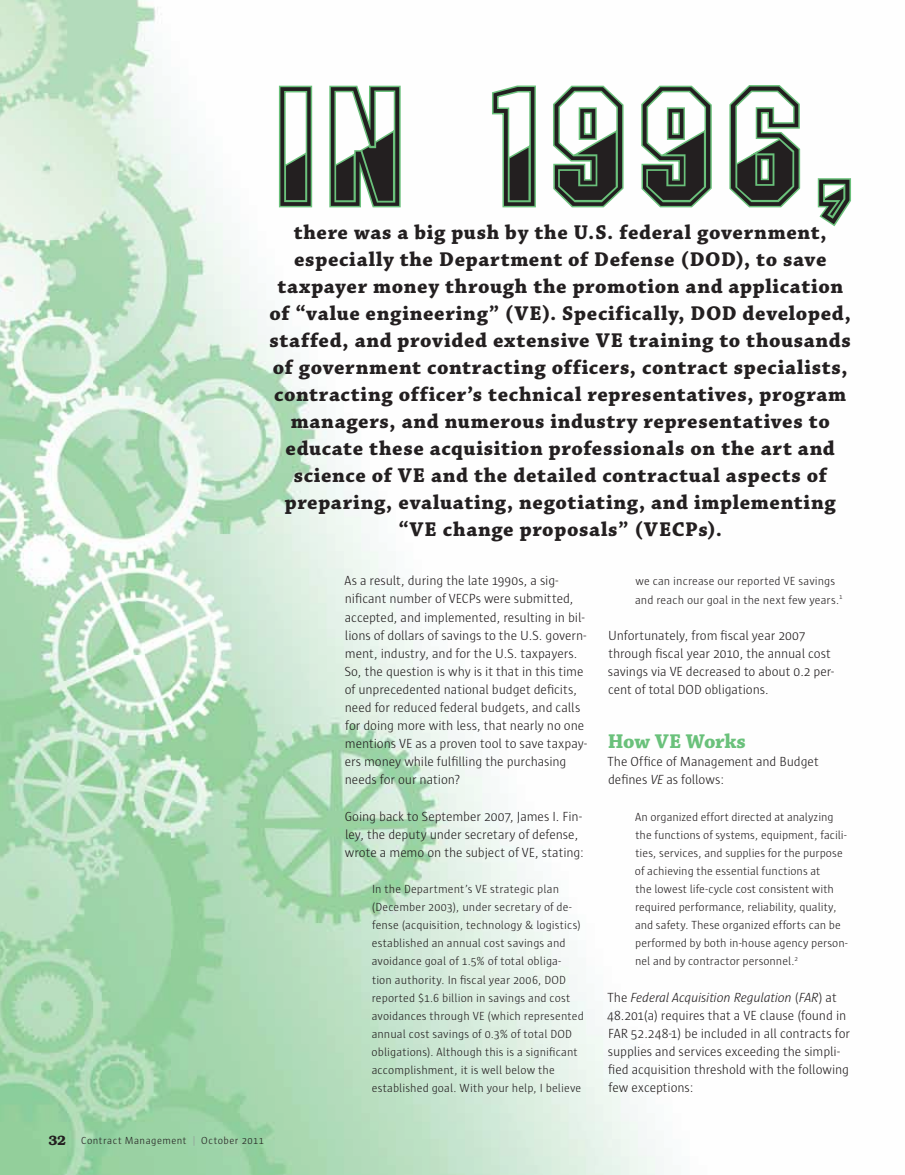
<style>
.page{position:relative;width:905px;height:1175px;background:#fff}
.page>*{position:absolute;margin:0;border:0;box-sizing:border-box;transform-origin:0 0}
.t1{font:160.5px "Gunmetal";color:#231f20}
.t2{font:700 21px/27px "Chaparral Pro";letter-spacing:.03em;color:#231f20}
.t3{font:700 21px "Chaparral Pro";letter-spacing:-.01em;color:#6ac17b}
.t4{font:300 13.5px/18.1px "Sun";letter-spacing:-.005em;color:#231f20}
.t5{font:300 12px/18.1px "Sun";letter-spacing:.005em;color:#231f20}
.t6{font:300 10.5px "Sun";letter-spacing:.045em;color:#231f20}
.s1{font-family:"Bookman";font-weight:600;font-size:13.5px}
.s2{color:#939598}
.s3{font-style:italic}
</style>
<div class="page">
<img style="left:0;top:0;width:664px;height:1174px">
<svg style="left:277px;top:84px;width:37px;height:125px"></svg>
<svg style="left:328px;top:84px;width:74px;height:125px"></svg>
<svg style="left:490px;top:84px;width:47px;height:125px"></svg>
<svg style="left:551px;top:83px;width:74px;height:126px"></svg>
<svg style="left:639px;top:83px;width:73px;height:126px"></svg>
<svg style="left:729px;top:85px;width:72px;height:123px"></svg>
<svg style="left:817px;top:178px;width:34px;height:49px"></svg>
<h1 class="t1" style="left:280px;top:75px;width:572px">In 1996,</h1>
<h2 class="t2" style="left:294px;top:220px;width:534px">there was a big push by the U.S. federal government, especially the Department of Defense (DOD</h2>
<h2 class="t2" style="left:735px;top:247px;width:92px">), to save</h2>
<h2 class="t2" style="left:277px;top:274px;width:567px">taxpayer money through the promotion and application</h2>
<h2 class="t2" style="left:269px;top:301px;width:437px">of “value engineering” (VE). Specifically, DOD</h2>
<h2 class="t2" style="left:742px;top:301px;width:110px">developed,</h2>
<h2 class="t2" style="left:269px;top:328px;width:583px">staffed, and provided extensive VE training to thousands</h2>
<h2 class="t2" style="left:273px;top:355px;width:576px">of government contracting officers, contract specialists,</h2>
<h2 class="t2" style="left:274px;top:382px;width:573px">contracting officer’s technical representatives, program</h2>
<h2 class="t2" style="left:291px;top:409px;width:540px">managers, and numerous industry representatives to</h2>
<h2 class="t2" style="left:285px;top:436px;width:551px">educate these acquisition professionals on the art and</h2>
<h2 class="t2" style="left:294px;top:463px;width:534px">science of VE and the detailed contractual aspects of</h2>
<h2 class="t2" style="left:285px;top:490px;width:552px">preparing, evaluating, negotiating, and implementing</h2>
<h2 class="t2" style="left:398px;top:517px;width:325px">“VE change proposals” (VECPs).</h2>
<p class="t6" style="left:48px;top:1134px;width:217px"><span class="s1">32</span> Contract Management <span class="s2">|</span> October 2011</p>
<p class="t4" style="left:344px;top:572px;width:244px">As a result, during the late 1990s, a sig&shy;nificant number of VECPs were submitted, accepted, and implemented, resulting in bil&shy;lions of dollars of savings to the U.S. govern&shy;ment, industry, and for the U.S. taxpayers.<br>So, the question is why is it that in this time of unprecedented national budget deficits, need for reduced federal budgets, and calls for doing more with less, that nearly no one mentions VE as a proven tool to save taxpay&shy;ers money while fulfilling the purchasing needs for our nation?</p>
<p class="t4" style="left:344px;top:807px;width:241px">Going back to September 2007, James I. Fin&shy;ley, the deputy under secretary of defense, wrote a memo on the subject of VE, stating:</p>
<p class="t5" style="left:371px;top:880px;width:214px">In the Department’s VE strategic plan (December 2003), under secretary of de&shy;fense (acquisition, technology &amp; logistics) established an annual cost savings and avoidance goal of 1.5% of total obliga-<br>tion authority. In fiscal year 2006, DOD reported $1.6 billion in savings and cost avoidances through VE (which represented annual cost savings of 0.3% of total DOD obligations). Although this is a significant accomplishment, it is well below the established goal. With your help, I believe</p>
<p class="t5" style="left:635px;top:572px;width:209px">we can increase our reported VE savings and reach our goal in the next few years.<sup>1</sup></p>
<p class="t4" style="left:608px;top:626px;width:227px">Unfortunately, from fiscal year 2007 through fiscal year 2010, the annual cost savings via VE decreased to about 0.2 per&shy;cent of total DOD obligations.</p>
<h2 class="t3" style="left:607px;top:729px;width:140px">How VE Works</h2>
<p class="t4" style="left:607px;top:752px;width:213px">The Office of Management and Budget defines <span class="s3">VE</span> as follows:</p>
<p class="t5" style="left:635px;top:807px;width:214px">An organized effort directed at analyzing the functions of systems, equipment, facili&shy;ties, services, and supplies for the purpose of achieving the essential functions at<br>the lowest life-cycle cost consistent with required performance, reliability, quality, and safety. These organized efforts can be performed by both in-house agency person&shy;nel and by contractor personnel.<sup>2</sup></p>
<p class="t4" style="left:607px;top:988px;width:244px">The <span class="s3">Federal Acquisition Regulation</span> (<span class="s3">FAR</span>) at 48.201(a) requires that a VE clause (found in FAR 52.248-1) be included in all contracts for supplies and services exceeding the simpli&shy;fied acquisition threshold with the following few exceptions:</p>
</div>
